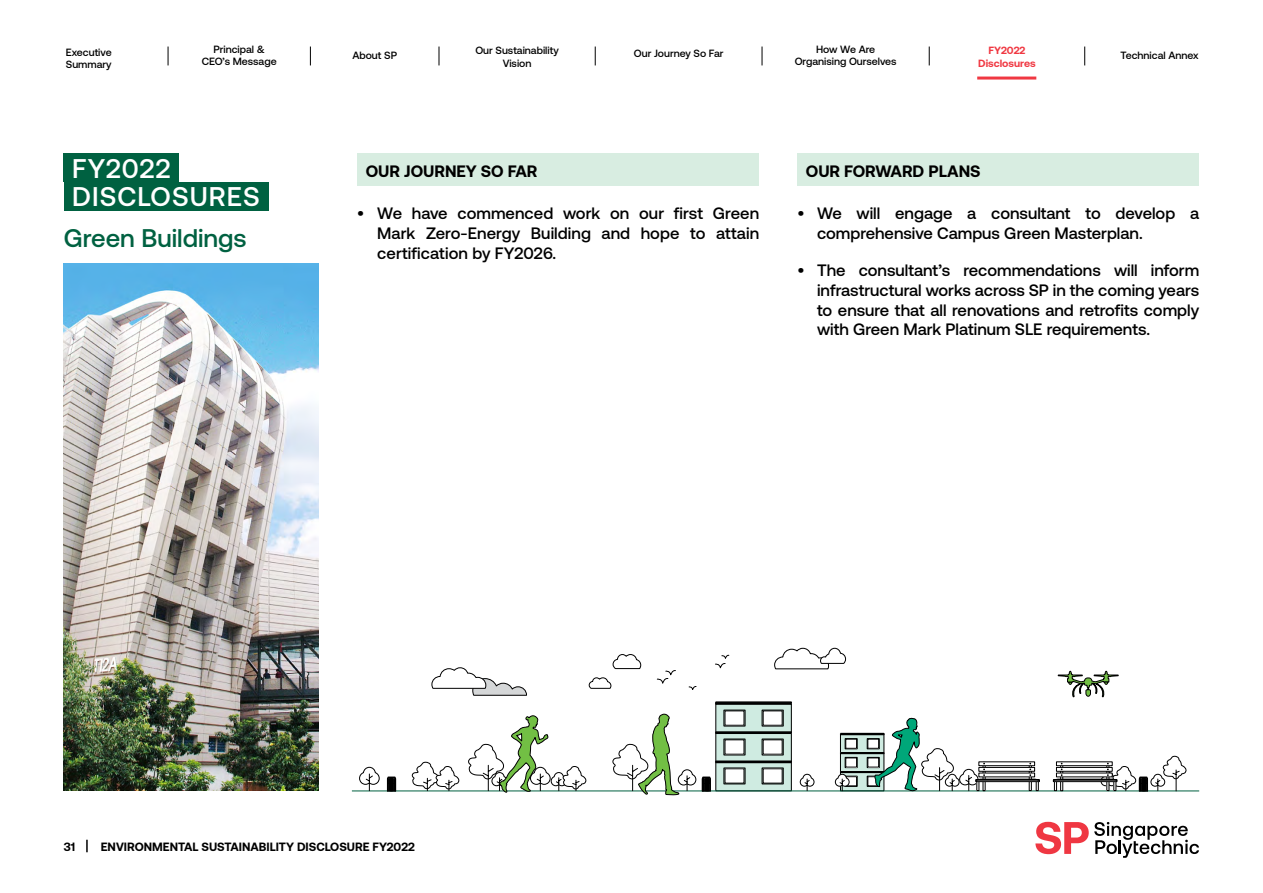
<style>
.page{position:relative;width:1263px;height:893px;background:#fff}
.page>*{position:absolute;margin:0;border:0;box-sizing:border-box;transform-origin:0 0}
.t1{font:500 27px "Aeonik Pro";letter-spacing:.04em;color:#fff}
.t2{font:500 25.5px "Aeonik Pro";color:#006141}
.t3{font:500 16.5px/19.8px "Aeonik Pro";color:#000;text-align:justify}
.t4{font:700 16.5px "Aeonik Pro";color:#000}
.t5{font:700 12px "Aeonik Pro";color:#000}
.t6{font:500 10.5px/12.6px "Aeonik Pro";color:#000;text-align:center}
.t7{font:700 10.5px/12.6px "Aeonik Pro";color:#f03842;text-align:center}
</style>
<div class="page">
<svg style="left:86px;top:840px;width:2px;height:12px"></svg>
<svg style="left:1035px;top:822px;width:164px;height:36px"></svg>
<hr style="left:977px;top:77px;width:59px;height:3px;background:#f03842">
<svg style="left:310px;top:47px;width:1px;height:18px"></svg>
<svg style="left:168px;top:47px;width:1px;height:18px"></svg>
<svg style="left:439px;top:47px;width:1px;height:18px"></svg>
<svg style="left:595px;top:47px;width:1px;height:18px"></svg>
<svg style="left:762px;top:47px;width:1px;height:18px"></svg>
<svg style="left:929px;top:47px;width:1px;height:18px"></svg>
<svg style="left:1084px;top:47px;width:1px;height:18px"></svg>
<svg style="left:842px;top:735px;width:32px;height:54px"></svg>
<div style="left:840px;top:733px;width:44px;height:58px;border:1px solid #000"></div>
<div style="left:840px;top:771px;width:44px;height:1px;border:1px solid #000"></div>
<div style="left:840px;top:772px;width:44px;height:1px;border:1px solid #000"></div>
<div style="left:840px;top:752px;width:44px;height:1px;border:1px solid #000"></div>
<div style="left:840px;top:753px;width:44px;height:1px;border:1px solid #000"></div>
<div style="left:840px;top:733px;width:44px;height:1px;border:1px solid #000"></div>
<div style="left:840px;top:734px;width:44px;height:1px;border:1px solid #000"></div>
<div style="left:867px;top:738px;width:12px;height:11px;border:1px solid #000"></div>
<div style="left:868px;top:739px;width:11px;height:9px;background:#fff"></div>
<div style="left:845px;top:738px;width:12px;height:11px;border:1px solid #000"></div>
<div style="left:846px;top:739px;width:10px;height:9px;background:#fff"></div>
<div style="left:845px;top:739px;width:12px;height:9px;border:1px solid #000"></div>
<div style="left:867px;top:757px;width:12px;height:11px;border:1px solid #000"></div>
<div style="left:868px;top:758px;width:11px;height:9px;background:#fff"></div>
<div style="left:845px;top:757px;width:12px;height:11px;border:1px solid #000"></div>
<div style="left:846px;top:758px;width:10px;height:9px;background:#fff"></div>
<div style="left:845px;top:758px;width:12px;height:9px;border:1px solid #000"></div>
<div style="left:867px;top:776px;width:12px;height:11px;border:1px solid #000"></div>
<div style="left:868px;top:777px;width:11px;height:9px;background:#fff"></div>
<div style="left:868px;top:776px;width:11px;height:10px;border:1px solid #000"></div>
<div style="left:845px;top:776px;width:12px;height:11px;border:1px solid #000"></div>
<div style="left:846px;top:777px;width:10px;height:9px;background:#fff"></div>
<div style="left:845px;top:776px;width:12px;height:10px;border:1px solid #000"></div>
<svg style="left:718px;top:704px;width:71px;height:85px;background:#b8d1c8"></svg>
<div style="left:716px;top:761px;width:75px;height:1px;border:1px solid #000"></div>
<div style="left:716px;top:762px;width:75px;height:1px;border:1px solid #000"></div>
<div style="left:716px;top:732px;width:75px;height:2px;border:1px solid #000"></div>
<div style="left:716px;top:702px;width:75px;height:2px;border:1px solid #000"></div>
<div style="left:716px;top:703px;width:75px;height:1px;border:1px solid #000"></div>
<div style="left:762px;top:710px;width:21px;height:16px;border:1px solid #000"></div>
<div style="left:763px;top:711px;width:19px;height:14px;background:#fff"></div>
<div style="left:724px;top:710px;width:21px;height:16px;border:1px solid #000"></div>
<div style="left:725px;top:711px;width:19px;height:14px;background:#fff"></div>
<div style="left:762px;top:739px;width:21px;height:16px;border:1px solid #000"></div>
<div style="left:763px;top:740px;width:19px;height:14px;background:#fff"></div>
<div style="left:724px;top:739px;width:21px;height:16px;border:1px solid #000"></div>
<div style="left:725px;top:740px;width:19px;height:14px;background:#fff"></div>
<div style="left:762px;top:768px;width:21px;height:16px;border:1px solid #000"></div>
<div style="left:763px;top:769px;width:19px;height:14px;background:#fff"></div>
<div style="left:724px;top:768px;width:21px;height:16px;border:1px solid #000"></div>
<div style="left:725px;top:769px;width:19px;height:14px;background:#fff"></div>
<div style="left:357px;top:153px;width:402px;height:32px;background:#d8ede1"></div>
<div style="left:797px;top:153px;width:402px;height:32px;background:#d8ede1"></div>
<hr style="left:352px;top:791px;width:847px;height:1px;background:#006141">
<img style="left:64px;top:264px;width:255px;height:527px">
<div style="left:64px;top:182px;width:204px;height:29px;background:#006141"></div>
<div style="left:64px;top:153px;width:115px;height:29px;background:#006141"></div>
<svg style="left:800px;top:774px;width:14px;height:17px"></svg>
<svg style="left:835px;top:774px;width:14px;height:17px"></svg>
<svg style="left:359px;top:767px;width:21px;height:24px"></svg>
<svg style="left:412px;top:762px;width:47px;height:29px"></svg>
<svg style="left:774px;top:648px;width:72px;height:21px"></svg>
<svg style="left:613px;top:654px;width:28px;height:15px"></svg>
<svg style="left:589px;top:677px;width:22px;height:12px"></svg>
<svg style="left:657px;top:670px;width:19px;height:14px"></svg>
<svg style="left:689px;top:686px;width:8px;height:4px"></svg>
<svg style="left:715px;top:655px;width:14px;height:13px"></svg>
<svg style="left:874px;top:718px;width:166px;height:74px"></svg>
<svg style="left:468px;top:715px;width:118px;height:78px"></svg>
<svg style="left:612px;top:714px;width:84px;height:81px"></svg>
<svg style="left:387px;top:777px;width:9px;height:14px"></svg>
<svg style="left:702px;top:777px;width:9px;height:14px"></svg>
<svg style="left:1048px;top:756px;width:138px;height:35px"></svg>
<svg style="left:431px;top:667px;width:96px;height:29px"></svg>
<svg style="left:1058px;top:670px;width:60px;height:28px"></svg>
<p class="t6" style="left:202px;top:43px;width:76px">Principal &amp;<br>CEO’s Message</p>
<p class="t6" style="left:66px;top:46px;width:47px;text-align:left">Executive<br>Summary</p>
<p class="t6" style="left:352px;top:49px;width:46px">About SP</p>
<p class="t6" style="left:475px;top:44px;width:85px">Our Sustainability<br>Vision</p>
<p class="t6" style="left:634px;top:47px;width:91px">Our Journey So Far</p>
<p class="t6" style="left:795px;top:43px;width:103px">How We Are<br>Organising Ourselves</p>
<p class="t7" style="left:978px;top:44px;width:59px">FY2022<br>Disclosures</p>
<p class="t6" style="left:1120px;top:49px;width:80px">Technical Annex</p>
<h1 class="t1" style="left:72px;top:153px;width:100px">FY2022</h1>
<h1 class="t1" style="left:72px;top:182px;width:189px">DISCLOSURES</h1>
<h2 class="t2" style="left:64px;top:224px;width:184px">Green Buildings</h2>
<p class="t4" style="left:366px;top:162px;width:173px">OUR JOURNEY SO FAR</p>
<p class="t4" style="left:806px;top:162px;width:176px">OUR FORWARD PLANS</p>
<p class="t3" style="left:377px;top:204px;width:383px;text-indent:-20px">• We have commenced work on our first Green Mark Zero-Energy Building and hope to attain certification by FY2026.</p>
<p class="t3" style="left:817px;top:204px;width:384px;text-indent:-20px">• We will engage a consultant to develop a comprehensive Campus Green Masterplan.</p>
<p class="t3" style="left:817px;top:260px;width:384px;text-indent:-20px">• The consultant’s recommendations will inform infrastructural works across SP in the coming years to ensure that all renovations and retrofits comply with Green Mark Platinum SLE requirements.</p>
<p class="t5" style="left:64px;top:840px;width:13px">31</p>
<p class="t5" style="left:101px;top:840px;width:316px">ENVIRONMENTAL SUSTAINABILITY DISCLOSURE FY2022</p>
</div>
